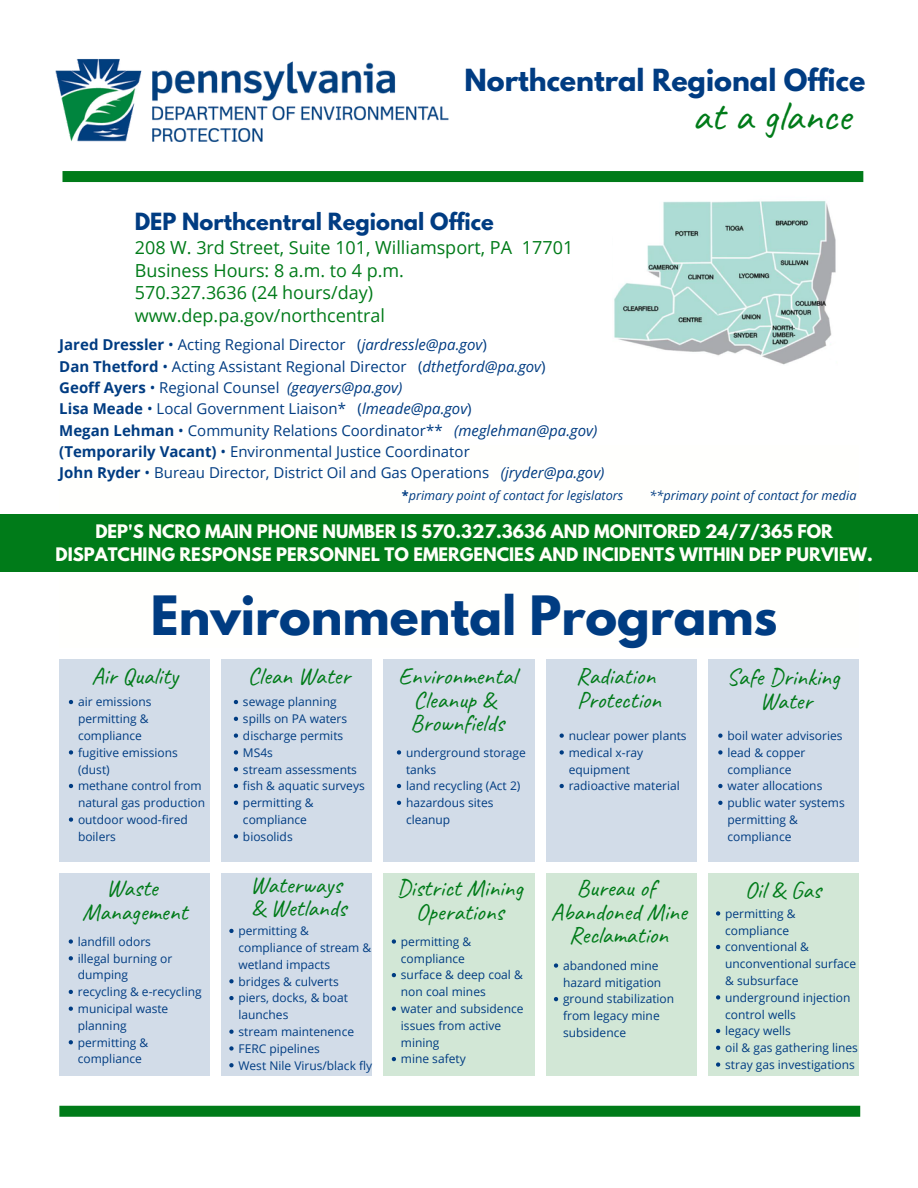
<style>
.page{position:relative;width:918px;height:1188px;background:#fff}
.page>*{position:absolute;margin:0;border:0;box-sizing:border-box;transform-origin:0 0}
.t1{font:700 48px "League Spartan";color:#003c82}
.t2{font:42px "Caveat";color:#007b19}
.t3{font:700 27px "League Spartan";color:#003c82}
.t4{font:24px/23.7px "Caveat";color:#007b19;text-align:center}
.t5{font:700 21px "League Spartan";color:#003c82}
.t6{font:18px/22.8px "Open Sans";color:#007b19}
.t7{font:700 16.5px/22.6px "League Spartan";color:#fffff9;text-align:center}
.t8{font:15px/21.3px "Open Sans";color:#003c82}
.t9{font:italic 12.6px "Open Sans";color:#003c82}
.t10{font:12px/16.8px "Open Sans";color:#003c82}
.s1{font-weight:700}
.s2{font-style:italic}
.s3{font-weight:700;font-style:normal}
</style>
<div class="page">
<img style="left:55px;top:59px;width:394px;height:83px">
<svg style="left:62px;top:171px;width:801px;height:11px;background:#007b19"></svg>
<div style="left:59px;top:446px;width:800px;height:202px;background:#fffff9"></div>
<div style="left:59px;top:659px;width:151px;height:203px;background:#d2dce8"></div>
<div style="left:221px;top:659px;width:151px;height:203px;background:#d2dce8"></div>
<div style="left:383px;top:659px;width:152px;height:203px;background:#d2dce8"></div>
<div style="left:546px;top:659px;width:151px;height:203px;background:#d2dce8"></div>
<div style="left:708px;top:659px;width:151px;height:203px;background:#d2dce8"></div>
<div style="left:59px;top:873px;width:151px;height:202px;background:#d2dce8"></div>
<div style="left:221px;top:873px;width:151px;height:202px;background:#d2dce8"></div>
<div style="left:383px;top:873px;width:152px;height:202px;background:#d2e7d6"></div>
<div style="left:546px;top:873px;width:151px;height:202px;background:#d2e7d6"></div>
<div style="left:708px;top:873px;width:151px;height:202px;background:#d2e7d6"></div>
<svg style="left:59px;top:1106px;width:801px;height:11px;background:#057d1e"></svg>
<svg style="left:69px;top:700px;width:4px;height:4px"></svg>
<svg style="left:69px;top:750px;width:4px;height:5px"></svg>
<svg style="left:69px;top:784px;width:4px;height:4px"></svg>
<svg style="left:69px;top:817px;width:4px;height:5px"></svg>
<svg style="left:234px;top:700px;width:4px;height:4px"></svg>
<svg style="left:234px;top:717px;width:4px;height:4px"></svg>
<svg style="left:234px;top:733px;width:4px;height:5px"></svg>
<svg style="left:234px;top:750px;width:4px;height:5px"></svg>
<svg style="left:234px;top:767px;width:4px;height:4px"></svg>
<svg style="left:234px;top:784px;width:4px;height:4px"></svg>
<svg style="left:234px;top:801px;width:4px;height:4px"></svg>
<svg style="left:234px;top:834px;width:4px;height:5px"></svg>
<svg style="left:397px;top:750px;width:4px;height:5px"></svg>
<svg style="left:397px;top:784px;width:4px;height:4px"></svg>
<svg style="left:397px;top:801px;width:4px;height:4px"></svg>
<svg style="left:560px;top:734px;width:4px;height:4px"></svg>
<svg style="left:560px;top:750px;width:4px;height:5px"></svg>
<svg style="left:560px;top:784px;width:4px;height:4px"></svg>
<svg style="left:718px;top:734px;width:5px;height:4px"></svg>
<svg style="left:718px;top:750px;width:5px;height:5px"></svg>
<svg style="left:718px;top:784px;width:5px;height:4px"></svg>
<svg style="left:718px;top:801px;width:5px;height:4px"></svg>
<svg style="left:69px;top:939px;width:4px;height:5px"></svg>
<svg style="left:69px;top:956px;width:4px;height:4px"></svg>
<svg style="left:69px;top:990px;width:4px;height:4px"></svg>
<svg style="left:69px;top:1007px;width:4px;height:4px"></svg>
<svg style="left:69px;top:1040px;width:4px;height:4px"></svg>
<svg style="left:229px;top:929px;width:5px;height:4px"></svg>
<svg style="left:229px;top:979px;width:5px;height:4px"></svg>
<svg style="left:229px;top:996px;width:5px;height:4px"></svg>
<svg style="left:229px;top:1030px;width:5px;height:4px"></svg>
<svg style="left:229px;top:1046px;width:5px;height:5px"></svg>
<svg style="left:229px;top:1063px;width:5px;height:4px"></svg>
<svg style="left:392px;top:939px;width:4px;height:5px"></svg>
<svg style="left:392px;top:973px;width:4px;height:4px"></svg>
<svg style="left:392px;top:1007px;width:4px;height:4px"></svg>
<svg style="left:392px;top:1057px;width:4px;height:4px"></svg>
<svg style="left:554px;top:963px;width:4px;height:5px"></svg>
<svg style="left:554px;top:997px;width:4px;height:4px"></svg>
<svg style="left:716px;top:911px;width:4px;height:5px"></svg>
<svg style="left:716px;top:945px;width:4px;height:4px"></svg>
<svg style="left:716px;top:995px;width:4px;height:5px"></svg>
<svg style="left:716px;top:1029px;width:4px;height:4px"></svg>
<svg style="left:716px;top:1046px;width:4px;height:4px"></svg>
<svg style="left:716px;top:1062px;width:4px;height:5px"></svg>
<div style="left:0;top:515px;width:918px;height:57px;background:#007b19"></div>
<img style="left:614px;top:201px;width:222px;height:164px">
<h3 class="t3" style="left:465px;top:66px;width:402px">Northcentral Regional Office</h3>
<h2 class="t2" style="left:692px;top:90px;width:160px">at a glance</h2>
<h3 class="t5" style="left:135px;top:211px;width:360px">DEP Northcentral Regional Office</h3>
<h3 class="t6" style="left:135px;top:235px;width:440px">208 W. 3rd Street, Suite 101, Williamsport, PA 17701<br>Business Hours: 8 a.m. to 4 p.m.<br>570.327.3636 (24 hours/day) www.dep.pa.gov/northcentral</h3>
<p class="t8" style="left:59px;top:334px;width:547px"><span class="s1">Jared Dressler</span> • Acting Regional Director (<span class="s2">jardressle@pa.gov</span>)<br><span class="s1">Dan Thetford</span> • Acting Assistant Regional Director (<span class="s2">dthetford@pa.gov</span>)<br><span class="s1">Geoff Ayers</span> • Regional Counsel <span class="s2">(geayers@pa.gov)<br></span><span class="s1">Lisa Meade</span> • Local Government Liaison* (<span class="s2">lmeade@pa.gov</span>)<br><span class="s1">Megan Lehman</span> • Community Relations Coordinator** <span class="s2">(meglehman@pa.gov) </span><span class="s1">(Temporarily Vacant)</span> • Environmental Justice Coordinator<br><span class="s1">John Ryder</span> • Bureau Director, District Oil and Gas Operations <span class="s2">(jryder@pa.gov)</span></p>
<p class="t9" style="left:402px;top:487px;width:223px"><span class="s3">*</span>primary point of contact for legislators</p>
<p class="t9" style="left:650px;top:487px;width:208px">**primary point of contact for media</p>
<h3 class="t7" style="left:56px;top:523px;width:819px">DEP'S NCRO MAIN PHONE NUMBER IS 570.327.3636 AND MONITORED 24/7/365 FOR<br>DISPATCHING RESPONSE PERSONNEL TO EMERGENCIES AND INCIDENTS WITHIN DEP PURVIEW.</h3>
<h1 class="t1" style="left:151px;top:591px;width:628px">Environmental Programs</h1>
<h3 class="t4" style="left:91px;top:664px;width:88px">Air Quality</h3>
<h3 class="t4" style="left:247px;top:664px;width:104px">Clean Water</h3>
<h3 class="t4" style="left:398px;top:664px;width:120px">Environmental<br>Cleanup &amp;<br>Brownfields</h3>
<h3 class="t4" style="left:577px;top:664px;width:86px;text-align:left">Radiation<br>Protection</h3>
<h3 class="t4" style="left:727px;top:666px;width:115px">Safe Drinking<br>Water</h3>
<p class="t10" style="left:78px;top:693px;width:129px">air emissions permitting &amp; compliance<br>fugitive emissions (dust)<br>methane control from natural gas production outdoor wood-fired boilers</p>
<p class="t10" style="left:243px;top:693px;width:123px">sewage planning spills on PA waters discharge permits<br>MS4s<br>stream assessments fish &amp; aquatic surveys permitting &amp; compliance<br>biosolids</p>
<p class="t10" style="left:569px;top:727px;width:119px">nuclear power plants medical x-ray equipment radioactive material</p>
<p class="t10" style="left:727px;top:727px;width:119px">boil water advisories lead &amp; copper compliance<br>water allocations public water systems permitting &amp; compliance</p>
<p class="t10" style="left:406px;top:744px;width:121px">underground storage tanks<br>land recycling (Act 2) hazardous sites cleanup</p>
<h3 class="t4" style="left:82px;top:876px;width:107px">Waste<br>Management</h3>
<h3 class="t4" style="left:250px;top:873px;width:98px;text-align:left">Waterways &amp; Wetlands</h3>
<h3 class="t4" style="left:397px;top:876px;width:128px">District Mining<br>Operations</h3>
<h3 class="t4" style="left:551px;top:876px;width:137px">Bureau of<br>Abandoned Mine<br>Reclamation</h3>
<h3 class="t4" style="left:745px;top:879px;width:78px">Oil &amp; Gas</h3>
<p class="t10" style="left:725px;top:905px;width:134px">permitting &amp; compliance conventional &amp; unconventional surface &amp; subsurface underground injection control wells<br>legacy wells<br>oil &amp; gas gathering lines stray gas investigations</p>
<p class="t10" style="left:78px;top:933px;width:125px">landfill odors<br>illegal burning or dumping<br>recycling &amp; e-recycling municipal waste planning<br>permitting &amp; compliance</p>
<p class="t10" style="left:238px;top:922px;width:135px">permitting &amp; compliance of stream &amp; wetland impacts bridges &amp; culverts piers, docks, &amp; boat launches<br>stream maintenence<br>FERC pipelines<br>West Nile Virus/black fly</p>
<p class="t10" style="left:401px;top:933px;width:124px">permitting &amp; compliance<br>surface &amp; deep coal &amp; non coal mines<br>water and subsidence issues from active mining<br>mine safety</p>
<p class="t10" style="left:563px;top:957px;width:113px">abandoned mine hazard mitigation ground stabilization from legacy mine subsidence</p>
</div>
